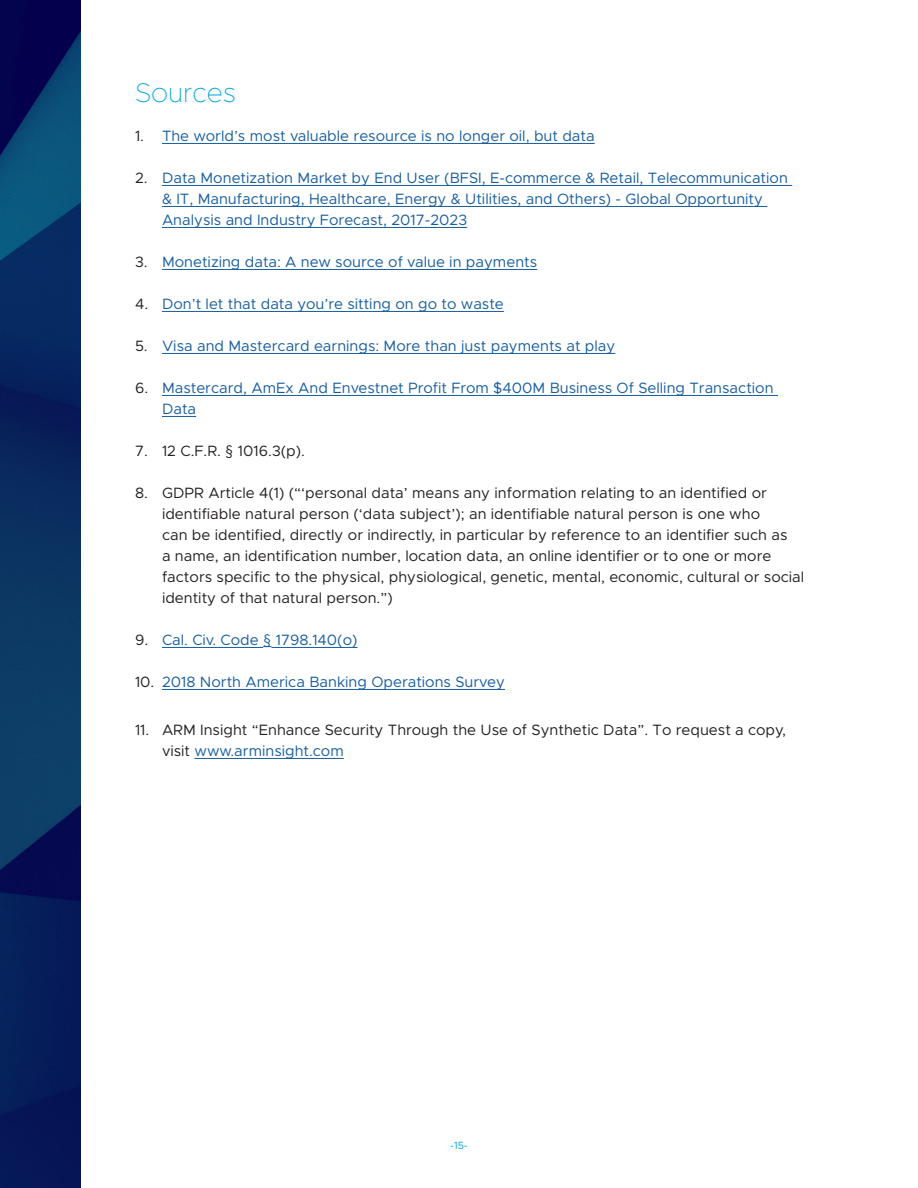
<style>
.page{position:relative;width:918px;height:1188px;background:#fff}
.page>*{position:absolute;margin:0;border:0;box-sizing:border-box;transform-origin:0 0}
.t1{font:100 27px "Metropolis";color:#00a7d8}
.t2{font:15px/21px "Metropolis";color:#231f20}
.t3{font:15px/21px "Metropolis";color:#175d9e}
.t4{font:10.5px "Metropolis";color:#00a7d8}
.s1{color:#231f20}
.s2{font-family:"Avenir"}
.s3{color:#175d9e}
</style>
<div class="page">
<img style="left:0;top:0;width:81px;height:1188px">
<hr style="left:162px;top:143px;width:433px;height:1px;background:#175d9e">
<hr style="left:162px;top:185px;width:630px;height:1px;background:#175d9e">
<hr style="left:162px;top:206px;width:605px;height:1px;background:#175d9e">
<hr style="left:162px;top:227px;width:305px;height:1px;background:#175d9e">
<hr style="left:162px;top:269px;width:375px;height:1px;background:#175d9e">
<hr style="left:162px;top:311px;width:342px;height:1px;background:#175d9e">
<hr style="left:162px;top:353px;width:453px;height:1px;background:#175d9e">
<hr style="left:162px;top:395px;width:616px;height:1px;background:#175d9e">
<hr style="left:162px;top:416px;width:34px;height:1px;background:#175d9e">
<hr style="left:162px;top:647px;width:101px;height:1px;background:#175d9e">
<hr style="left:271px;top:647px;width:87px;height:1px;background:#175d9e">
<hr style="left:162px;top:689px;width:343px;height:1px;background:#175d9e">
<hr style="left:195px;top:758px;width:149px;height:1px;background:#175d9e">
<p class="t1" style="left:135px;top:76px;width:102px">Sources</p>
<p class="t3" style="left:135px;top:126px;width:461px"><span class="s1">1.</span> The world’s most valuable resource is no longer oil, but data</p>
<p class="t3" style="left:162px;top:168px;width:627px;text-indent:-27px"><span class="s1">2.</span> Data Monetization Market by End User (BFSI, E-commerce &amp; Retail, Telecommunication &amp; IT, Manufacturing, Healthcare, Energy &amp; Utilities, and Others) - Global Opportunity<br>Analysis and Industry Forecast, 2017-2023</p>
<p class="t3" style="left:135px;top:252px;width:404px"><span class="s1">3.</span> Monetizing data: A new source of value in payments</p>
<p class="t3" style="left:135px;top:294px;width:370px"><span class="s1">4.</span> Don’t let that data you’re sitting on go to waste</p>
<p class="t3" style="left:135px;top:336px;width:482px"><span class="s1">5.</span> Visa and Mastercard earnings: More than just payments at play</p>
<p class="t3" style="left:162px;top:378px;width:613px;text-indent:-27px"><span class="s1">6.</span> Mastercard, AmEx And Envestnet Profit From $400M Business Of Selling Transaction<br>Data</p>
<p class="t2" style="left:135px;top:441px;width:171px">7. 12 C.F.R. <span class="s2">§</span> 1016.3(p).</p>
<p class="t2" style="left:162px;top:483px;width:644px;text-indent:-27px">8. GDPR Article 4(1) (“‘personal data’ means any information relating to an identified or identifiable natural person (‘data subject’); an identifiable natural person is one who<br>can be identified, directly or indirectly, in particular by reference to an identifier such as<br>a name, an identification number, location data, an online identifier or to one or more factors specific to the physical, physiological, genetic, mental, economic, cultural or social identity of that natural person.”)</p>
<p class="t3" style="left:135px;top:630px;width:224px"><span class="s1">9.</span> Cal. Civ. Code <span class="s2">§</span> 1798.140(o)</p>
<p class="t3" style="left:135px;top:672px;width:372px"><span class="s1">10.</span> 2018 North America Banking Operations Survey</p>
<p class="t2" style="left:162px;top:720px;width:626px;text-indent:-27px">11. ARM Insight “Enhance Security Through the Use of Synthetic Data”. To request a copy, visit <span class="s3">www.arminsight.com</span></p>
<p class="t4" style="left:450px;top:1139px;width:19px">-15-</p>
</div>
